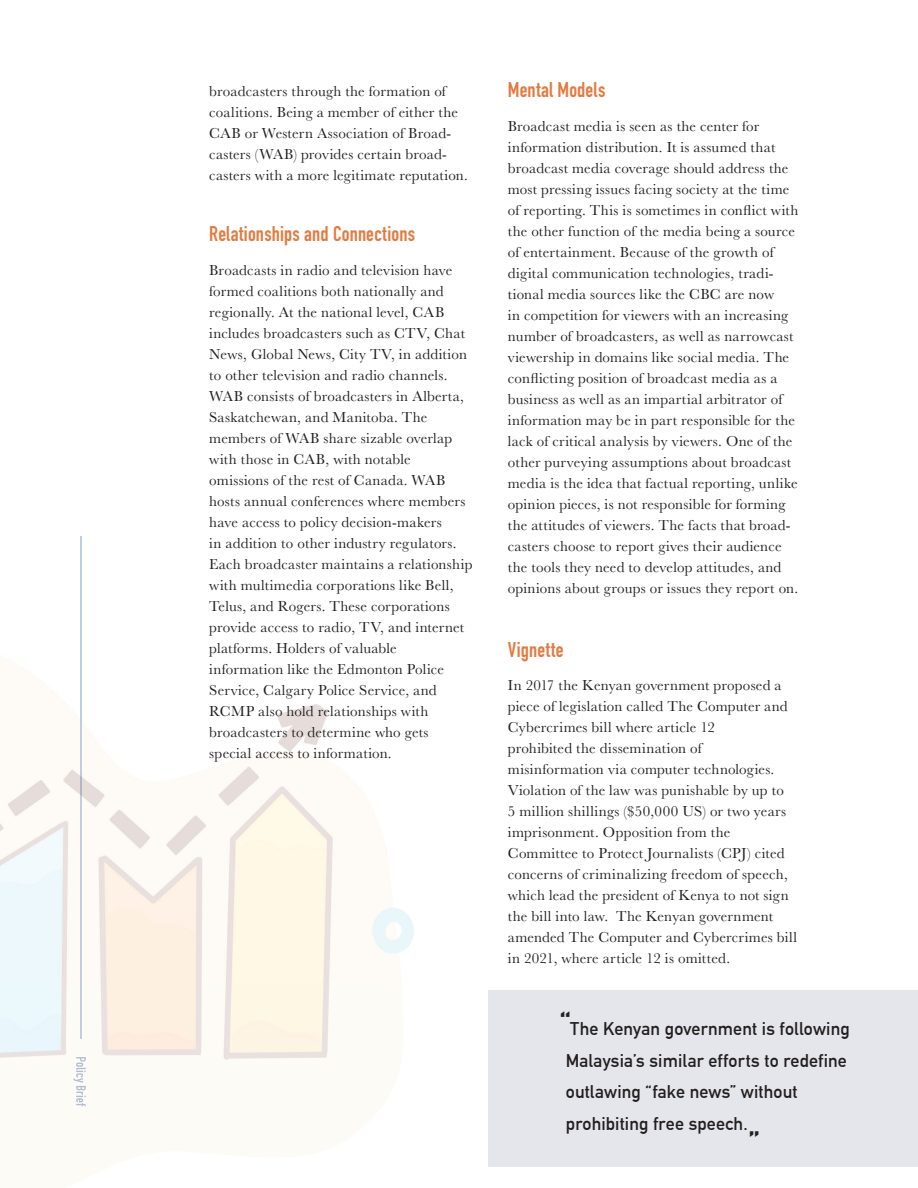
<style>
.page{position:relative;width:918px;height:1188px;background:#fff}
.page>*{position:absolute;margin:0;border:0;box-sizing:border-box;transform-origin:0 0}
.t1{font:700 33px "DIN Alternate";color:#231f20}
.t2{font:700 21px "DIN Condensed";letter-spacing:.01em;color:#e37b41}
.t3{font:700 18px/31.5px "DIN Alternate";letter-spacing:.005em;color:#231f20}
.t4{font:15px/21px "Baskerville";letter-spacing:.015em;color:#231f20}
.s1{font-size:33px}
</style>
<div class="page">
<hr style="left:80px;top:536px;width:2px;height:96px;background:#c0cce1">
<div style="left:487px;top:990px;width:431px;height:177px;background:#e5e6eb"></div>
<img style="left:0;top:672px;width:414px;height:435px">
<img style="left:80px;top:632px;width:2px;height:407px">
<img style="left:73px;top:1057px;width:13px;height:49px">
<p class="t4" style="left:209px;top:81px;width:260px">broadcasters through the formation of coalitions. Being a member of either the CAB or Western Association of Broad&shy;casters (WAB) provides certain broad&shy;casters with a more legitimate reputation.</p>
<h2 class="t2" style="left:209px;top:220px;width:207px">Relationships and Connections</h2>
<p class="t4" style="left:209px;top:260px;width:265px">Broadcasts in radio and television have formed coalitions both nationally and regionally. At the national level, CAB includes broadcasters such as CTV, Chat News, Global News, City TV, in addition to other television and radio channels.<br>WAB consists of broadcasters in Alberta, Saskatchewan, and Manitoba. The members of WAB share sizable overlap with those in CAB, with notable omissions of the rest of Canada. WAB hosts annual conferences where members have access to policy decision-makers<br>in addition to other industry regulators.<br>Each broadcaster maintains a relationship with multimedia corporations like Bell, Telus, and Rogers. These corporations provide access to radio, TV, and internet platforms. Holders of valuable information like the Edmonton Police Service, Calgary Police Service, and RCMP also hold relationships with broadcasters to determine who gets special access to information.</p>
<h2 class="t2" style="left:508px;top:76px;width:99px">Mental Models</h2>
<p class="t4" style="left:508px;top:116px;width:292px">Broadcast media is seen as the center for information distribution. It is assumed that broadcast media coverage should address the most pressing issues facing society at the time of reporting. This is sometimes in conflict with the other function of the media being a source of entertainment. Because of the growth of digital communication technologies, tradi&shy;tional media sources like the CBC are now<br>in competition for viewers with an increasing number of broadcasters, as well as narrowcast viewership in domains like social media. The conflicting position of broadcast media as a business as well as an impartial arbitrator of information may be in part responsible for the lack of critical analysis by viewers. One of the other purveying assumptions about broadcast media is the idea that factual reporting, unlike opinion pieces, is not responsible for forming the attitudes of viewers. The facts that broad&shy;casters choose to report gives their audience the tools they need to develop attitudes, and opinions about groups or issues they report on.</p>
<h2 class="t2" style="left:508px;top:635px;width:57px">Vignette</h2>
<p class="t4" style="left:508px;top:675px;width:291px">In 2017 the Kenyan government proposed a piece of legislation called The Computer and Cybercrimes bill where article 12<br>prohibited the dissemination of misinformation via computer technologies.<br>Violation of the law was punishable by up to<br>5 million shillings ($50,000 US) or two years imprisonment. Opposition from the Committee to Protect Journalists (CPJ) cited concerns of criminalizing freedom of speech, which lead the president of Kenya to not sign the bill into law. The Kenyan government amended The Computer and Cybercrimes bill in 2021, where article 12 is omitted.</p>
<p class="t3" style="left:566px;top:1012px;width:286px;text-indent:-6px"><span class="s1">“</span>The Kenyan government is following Malaysia’s similar efforts to redefine outlawing “fake news” without prohibiting free speech.</p>
<h1 class="t1" style="left:749px;top:1118px;width:12px">”</h1>
</div>
